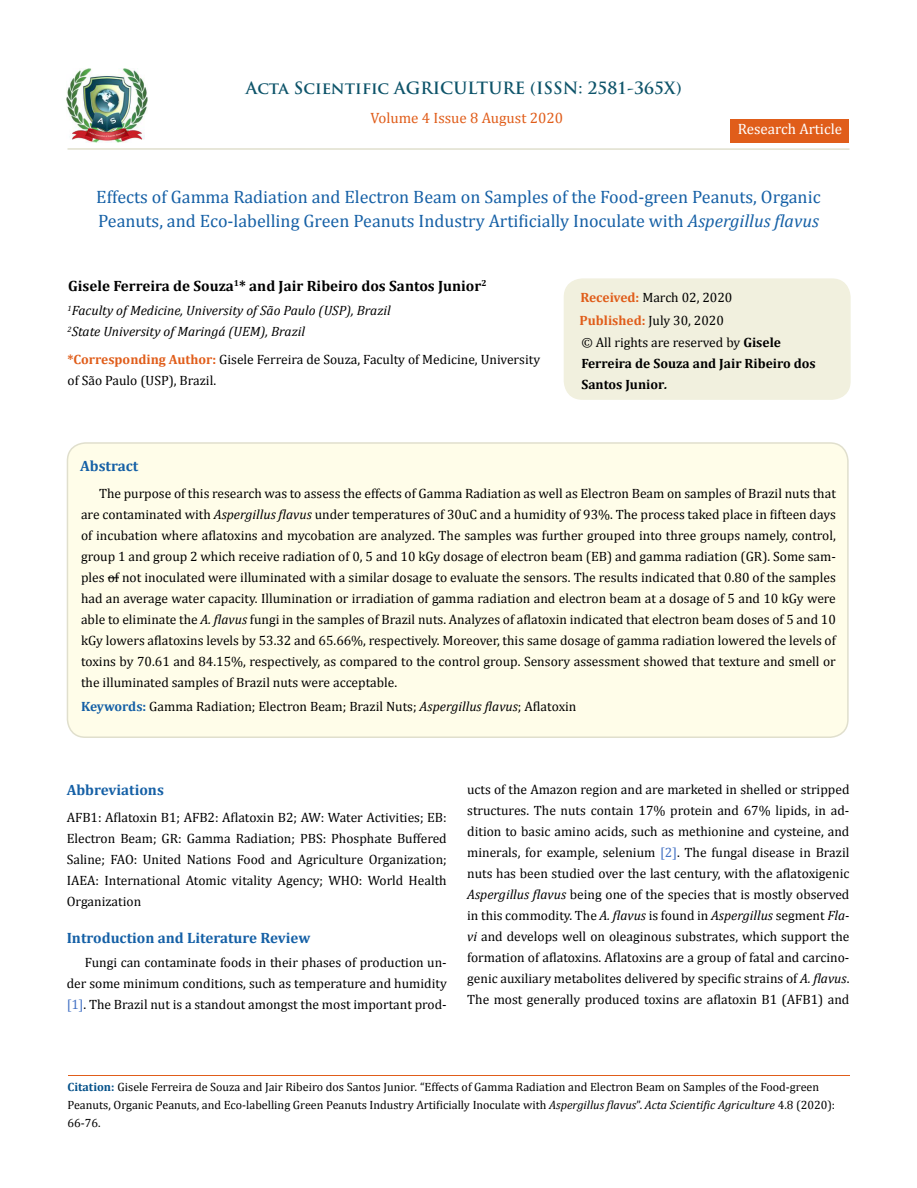
<style>
.page{position:relative;width:917px;height:1188px;background:#fff}
.page>*{position:absolute;margin:0;border:0;box-sizing:border-box;transform-origin:0 0}
.t1{font:18px/24px "Cambria";color:#1560a6}
.t2{font:700 16.5px "Trajan Pro";color:#0e546a}
.t3{font:700 15px "Cambria";color:#000}
.t4{font:700 15px "Cambria";color:#1560a6}
.t5{font:15px "Cambria";color:#e05d1a}
.t6{font:15px "Cambria";color:#fff}
.t7{font:13.5px/21px "Cambria";color:#000;text-align:justify}
.t8{font:italic 13.5px/21px "Cambria";color:#000}
.t9{font:700 13.5px/21px "Cambria";color:#000}
.t10{font:12px/18px "Cambria";color:#000}
.s1{font-style:italic}
.s2{font-weight:700;color:#e05d1a}
.s3{font-weight:400}
.s4{font-weight:700;color:#1560a6}
.s5{color:#4472c4}
.s6{font-weight:700;color:#035089}
</style>
<div class="page">
<img style="left:67px;top:68px;width:80px;height:74px">
<div style="left:730px;top:119px;width:119px;height:23px;background:#e05d1a"></div>
<div style="left:564px;top:279px;width:285px;height:120px;background:#f1f0de;border-radius:18px"></div>
<div style="left:563px;top:278px;width:287px;height:122px;border:2px solid #f1f0de;border-radius:18px"></div>
<div style="left:67px;top:443px;width:780px;height:294px;background:#fffde9;border-radius:18px"></div>
<div style="left:67px;top:442px;width:781px;height:296px;border:2px solid #e0dfcd;border-radius:18px"></div>
<hr style="left:67px;top:148px;width:782px;height:2px;background:#e0dfcd">
<hr style="left:68px;top:1075px;width:781px;height:1px;background:#e05d1a">
<p class="t2" style="left:246px;top:77px;width:437px">Acta Scientific AGRICULTURE (ISSN: 2581-365X)</p>
<p class="t5" style="left:370px;top:109px;width:194px">Volume 4 Issue 8 August 2020</p>
<p class="t6" style="left:737px;top:120px;width:106px">Research Article</p>
<h1 class="t1" style="left:96px;top:184px;width:725px">Effects of Gamma Radiation and Electron Beam on Samples of the Food-green Peanuts, Organic<br>Peanuts, and Eco-labelling Green Peanuts Industry Artificially Inoculate with <span class="s1">Aspergillus flavus</span></h1>
<p class="t3" style="left:68px;top:275px;width:420px">Gisele Ferreira de Souza<sup>1</sup>* and Jair Ribeiro dos Santos Junior<sup>2</sup></p>
<p class="t8" style="left:67px;top:300px;width:325px"><sup>1</sup>Faculty of Medicine, University of São Paulo (USP), Brazil<br><sup>2</sup>State University of Maringá (UEM), Brazil</p>
<p class="t7" style="left:67px;top:349px;width:474px"><span class="s2">*Corresponding Author:</span> Gisele Ferreira de Souza, Faculty of Medicine, University of São Paulo (USP), Brazil.</p>
<p class="t7" style="left:579px;top:286px;width:154px;line-height:23px"><span class="s2">Received:</span> March 02, 2020<br><span class="s2">Published:</span> July 30, 2020</p>
<p class="t9" style="left:581px;top:331px;width:236px"><span class="s3">© All rights are reserved by</span> Gisele<br>Ferreira de Souza and Jair Ribeiro dos<br>Santos Junior<span class="s1">.</span></p>
<p class="t4" style="left:80px;top:456px;width:60px">Abstract</p>
<p class="t7" style="left:81px;top:483px;width:756px;text-indent:18px">The purpose of this research was to assess the effects of Gamma Radiation as well as Electron Beam on samples of Brazil nuts that are contaminated with <span class="s1">Aspergillus flavus</span> under temperatures of 30uC and a humidity of 93%. The process taked place in fifteen days of incubation where aflatoxins and mycobation are analyzed. The samples was further grouped into three groups namely, control, group 1 and group 2 which receive radiation of 0, 5 and 10 kGy dosage of electron beam (EB) and gamma radiation (GR). Some sam&shy;ples of not inoculated were illuminated with a similar dosage to evaluate the sensors. The results indicated that 0.80 of the samples had an average water capacity. Illumination or irradiation of gamma radiation and electron beam at a dosage of 5 and 10 kGy were able to eliminate the <span class="s1">A. flavus</span> fungi in the samples of Brazil nuts. Analyzes of aflatoxin indicated that electron beam doses of 5 and 10 kGy lowers aflatoxins levels by 53.32 and 65.66%, respectively. Moreover, this same dosage of gamma radiation lowered the levels of toxins by 70.61 and 84.15%, respectively, as compared to the control group. Sensory assessment showed that texture and smell or the illuminated samples of Brazil nuts were acceptable.</p>
<p class="t7" style="left:81px;top:696px;width:497px"><span class="s4">Keywords:</span> Gamma Radiation; Electron Beam; Brazil Nuts; <span class="s1">Aspergillus flavus</span>; Aflatoxin</p>
<p class="t4" style="left:67px;top:779px;width:99px">Abbreviations</p>
<p class="t7" style="left:67px;top:807px;width:381px">AFB1: Aflatoxin B1; AFB2: Aflatoxin B2; AW: Water Activities; EB:<br>Electron Beam; GR: Gamma Radiation; PBS: Phosphate Buffered Saline; FAO: United Nations Food and Agriculture Organization; IAEA: International Atomic vitality Agency; WHO: World Health Organization</p>
<p class="t4" style="left:67px;top:927px;width:245px">Introduction and Literature Review</p>
<p class="t7" style="left:67px;top:952px;width:381px;text-indent:18px">Fungi can contaminate foods in their phases of production un&shy;der some minimum conditions, such as temperature and humidity <span class="s5">[1]</span>. The Brazil nut is a standout amongst the most important prod-</p>
<p class="t7" style="left:467px;top:778px;width:384px">ucts of the Amazon region and are marketed in shelled or stripped structures. The nuts contain 17% protein and 67% lipids, in ad&shy;dition to basic amino acids, such as methionine and cysteine, and minerals, for example, selenium <span class="s5">[2]</span>. The fungal disease in Brazil nuts has been studied over the last century, with the aflatoxigenic <span class="s1">Aspergillus flavus</span> being one of the species that is mostly observed in this commodity. The <span class="s1">A. flavus</span> is found in <span class="s1">Aspergillus</span> segment <span class="s1">Fla&shy;vi</span> and develops well on oleaginous substrates, which support the formation of aflatoxins. Aflatoxins are a group of fatal and carcino&shy;genic auxiliary metabolites delivered by specific strains of <span class="s1">A. flavus</span>.<br>The most generally produced toxins are aflatoxin B1 (AFB1) and</p>
<p class="t10" style="left:68px;top:1077px;width:769px"><span class="s6">Citation:</span> Gisele Ferreira de Souza and Jair Ribeiro dos Santos Junior<span class="s1">.</span> “Effects of Gamma Radiation and Electron Beam on Samples of the Food-green<br>Peanuts, Organic Peanuts, and Eco-labelling Green Peanuts Industry Artificially Inoculate with <span class="s1">Aspergillus flavus</span>”. <span class="s1">Acta Scientific Agriculture</span> 4.8 (2020):<br>66-76.</p>
</div>
